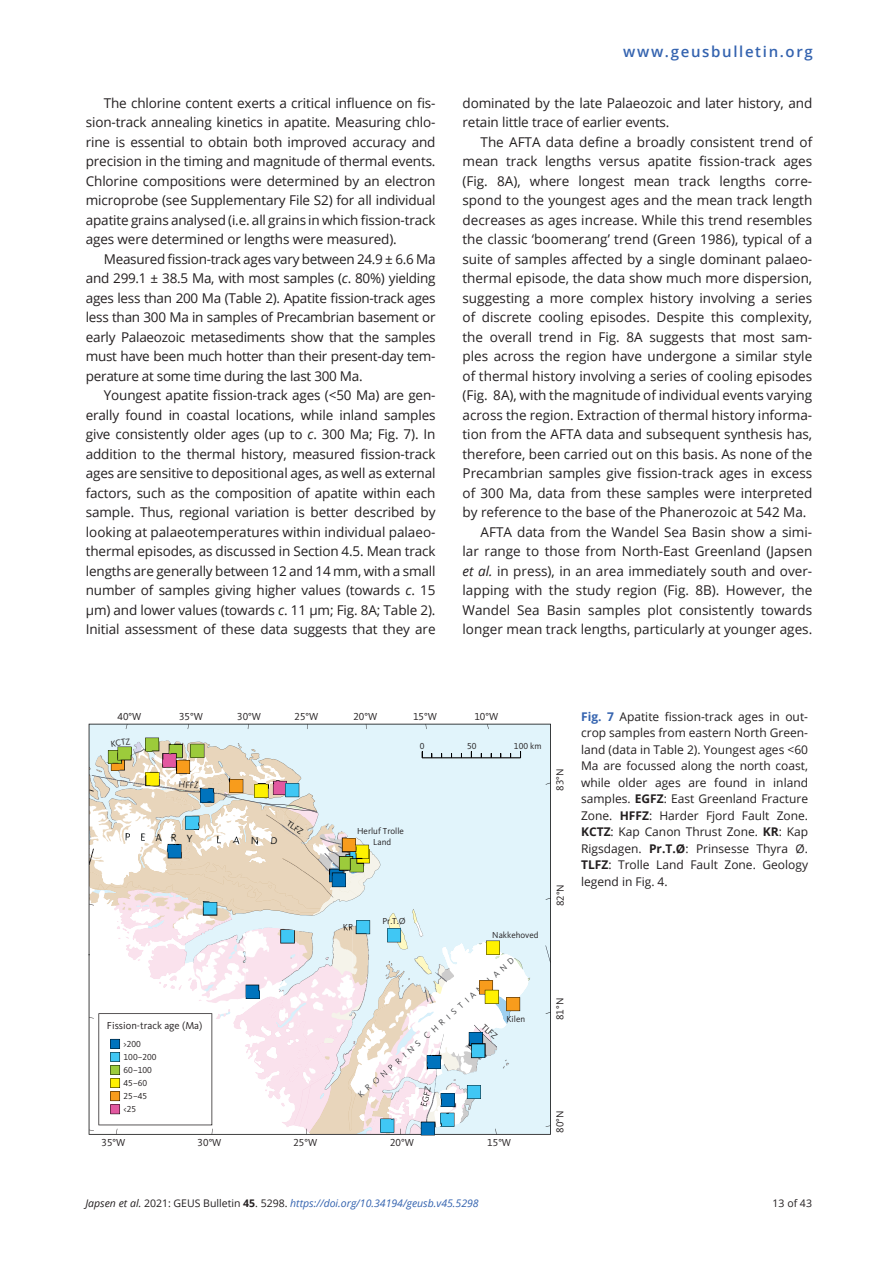
<style>
.page{position:relative;width:893px;height:1263px;background:#fff}
.page>*{position:absolute;margin:0;border:0;box-sizing:border-box;transform-origin:0 0}
.t1{font:600 15px "Open Sans";letter-spacing:.11em;color:#3463af}
.TXI{font:13.5px/19.5px "Open Sans";letter-spacing:-.01em;color:#231f20;text-align:justify}
.FC{font:12px/16.5px "Open Sans";color:#231f20;text-align:justify}
.t2{font:10.65px "Kievit Pro";color:#0e1214}
.t3{font:10.5px "Kievit Pro";color:#231f20}
.t4{font:italic 10.5px "Open Sans";color:#3463af}
.t5{font:10.5px "Open Sans";color:#231f20}
.t6{font:9px/10.8px "Kievit Pro";color:#231f20;text-align:center}
.t7{font:9px "Kievit Pro";color:#0e1214}
.t8{font:8.7px "Kievit Pro";color:#454648}
.s1{font-style:italic}
.s2{font-weight:700;color:#3463af}
.s3{font-weight:700}
.s4{color:#231f20}
.s5{font-style:normal;color:#231f20}
.s6{font-weight:700;font-style:normal;color:#231f20}
</style>
<div class="page">
<svg style="left:89px;top:724px;width:462px;height:14px;background:#d7eaf0"></svg>
<svg style="left:88px;top:738px;width:463px;height:398px"></svg>
<img style="left:106px;top:740px;width:66px;height:42px">
<img style="left:192px;top:765px;width:93px;height:37px">
<img style="left:299px;top:824px;width:65px;height:47px">
<img style="left:192px;top:893px;width:53px;height:105px">
<img style="left:299px;top:871px;width:53px;height:176px">
<img style="left:148px;top:924px;width:44px;height:39px">
<img style="left:246px;top:927px;width:53px;height:94px">
<img style="left:352px;top:925px;width:102px;height:86px">
<img style="left:459px;top:1033px;width:50px;height:41px">
<p class="TXI" style="left:86px;top:93px;width:351px;text-indent:18px">The chlorine content exerts a critical influence on fis&shy;sion-track annealing kinetics in apatite. Measuring chlo&shy;rine is essential to obtain both improved accuracy and precision in the timing and magnitude of thermal events.<br>Chlorine compositions were determined by an electron microprobe (see Supplementary File S2) for all individual apatite grains analysed (i.e. all grains in which fission-track ages were determined or lengths were measured).</p>
<p class="TXI" style="left:86px;top:249px;width:351px;text-indent:18px">Measured fission-track ages vary between 24.9 ± 6.6 Ma and 299.1 ± 38.5 Ma, with most samples (<span class="s1">c</span>. 80%) yielding ages less than 200 Ma (Table 2). Apatite fission-track ages less than 300 Ma in samples of Precambrian basement or early Palaeozoic metasediments show that the samples must have been much hotter than their present-day tem&shy;perature at some time during the last 300 Ma.</p>
<p class="TXI" style="left:86px;top:385px;width:351px;text-indent:18px">Youngest apatite fission-track ages (&lt;50 Ma) are gen&shy;erally found in coastal locations, while inland samples give consistently older ages (up to <span class="s1">c</span>. 300 Ma; Fig. 7). In addition to the thermal history, measured fission-track ages are sensitive to depositional ages, as well as external factors, such as the composition of apatite within each sample. Thus, regional variation is better described by looking at palaeotemperatures within individual palaeo&shy;thermal episodes, as discussed in Section 4.5. Mean track lengths are generally between 12 and 14 mm, with a small number of samples giving higher values (towards <span class="s1">c</span>. 15 µm) and lower values (towards <span class="s1">c</span>. 11 µm; Fig. 8A; Table 2).<br>Initial assessment of these data suggests that they are</p>
<p class="t1" style="left:623px;top:41px;width:191px">www.geusbulletin.org</p>
<p class="TXI" style="left:463px;top:93px;width:351px">dominated by the late Palaeozoic and later history, and retain little trace of earlier events.</p>
<p class="TXI" style="left:463px;top:132px;width:351px;text-indent:18px">The AFTA data define a broadly consistent trend of mean track lengths versus apatite fission-track ages (Fig. 8A), where longest mean track lengths corre&shy;spond to the youngest ages and the mean track length decreases as ages increase. While this trend resembles the classic ‘boomerang’ trend (Green 1986), typical of a suite of samples affected by a single dominant palaeo&shy;thermal episode, the data show much more dispersion, suggesting a more complex history involving a series of discrete cooling episodes. Despite this complexity, the overall trend in Fig. 8A suggests that most sam&shy;ples across the region have undergone a similar style of thermal history involving a series of cooling episodes (Fig. 8A), with the magnitude of individual events varying across the region. Extraction of thermal history informa&shy;tion from the AFTA data and subsequent synthesis has, therefore, been carried out on this basis. As none of the Precambrian samples give fission-track ages in excess of 300 Ma, data from these samples were interpreted by reference to the base of the Phanerozoic at 542 Ma.</p>
<p class="TXI" style="left:463px;top:522px;width:351px;text-indent:18px">AFTA data from the Wandel Sea Basin show a simi&shy;lar range to those from North-East Greenland (Japsen <span class="s1">et al.</span> in press), in an area immediately south and over&shy;lapping with the study region (Fig. 8B). However, the Wandel Sea Basin samples plot consistently towards longer mean track lengths, particularly at younger ages.</p>
<p class="t3" style="left:118px;top:711px;width:25px">40°W</p>
<p class="t3" style="left:179px;top:711px;width:25px">35°W</p>
<p class="t3" style="left:237px;top:711px;width:25px">30°W</p>
<p class="t3" style="left:295px;top:711px;width:25px">25°W</p>
<p class="t3" style="left:353px;top:711px;width:25px">20°W</p>
<p class="t3" style="left:413px;top:711px;width:25px">15°W</p>
<p class="t3" style="left:474px;top:711px;width:25px">10°W</p>
<p class="t6" style="left:110px;top:738px;width:21px;rotate:-8deg">KCTZ</p>
<p class="t6" style="left:179px;top:778px;width:22px;rotate:4deg">HFFZ</p>
<p class="t2" style="left:125px;top:830px;width:69px;rotate:2deg">PEARY</p>
<p class="t2" style="left:217px;top:833px;width:62px;rotate:2deg">LAND</p>
<p class="t7" style="left:291px;top:818px;width:20px;rotate:35deg">TLFZ</p>
<p class="t6" style="left:420px;top:740px;width:6px">0</p>
<p class="t6" style="left:467px;top:740px;width:11px">50</p>
<p class="t6" style="left:514px;top:740px;width:29px">100 km</p>
<p class="t6" style="left:357px;top:825px;width:48px">Herluf Trolle<br>Land</p>
<p class="t3" style="left:554px;top:791px;width:24px;rotate:-90deg">83°N</p>
<p class="t3" style="left:107px;top:1019px;width:97px">Fission-track age (Ma)</p>
<p class="t6" style="left:124px;top:1038px;width:19px">&gt;200</p>
<p class="t6" style="left:124px;top:1052px;width:35px">100–200</p>
<p class="t6" style="left:124px;top:1064px;width:30px">60–100</p>
<p class="t6" style="left:124px;top:1078px;width:25px">45–60</p>
<p class="t6" style="left:124px;top:1091px;width:25px">25–45</p>
<p class="t6" style="left:124px;top:1104px;width:14px">&lt;25</p>
<p class="t6" style="left:343px;top:922px;width:12px">KR</p>
<p class="t6" style="left:382px;top:916px;width:25px">Pr.T.Ø</p>
<p class="t6" style="left:492px;top:929px;width:48px">Nakkehoved</p>
<p class="t8" style="left:356px;top:1092px;width:207px;rotate:-42deg">KRONPRINS CHR IS TIAN LAND</p>
<p class="t6" style="left:506px;top:1013px;width:20px">Kilen</p>
<p class="t6" style="left:487px;top:1021px;width:20px;rotate:43deg">TLFZ</p>
<p class="t3" style="left:102px;top:1136px;width:25px">35°W</p>
<p class="t3" style="left:198px;top:1136px;width:25px">30°W</p>
<p class="t3" style="left:293px;top:1136px;width:25px">25°W</p>
<p class="t3" style="left:390px;top:1136px;width:25px">20°W</p>
<p class="t3" style="left:487px;top:1136px;width:25px">15°W</p>
<p class="t3" style="left:554px;top:906px;width:24px;rotate:-90deg">82°N</p>
<p class="t3" style="left:554px;top:1020px;width:24px;rotate:-90deg">81°N</p>
<p class="t3" style="left:554px;top:1133px;width:24px;rotate:-90deg">80°N</p>
<p class="FC" style="left:581px;top:708px;width:228px"><span class="s2">Fig. 7</span> Apatite fission-track ages in out&shy;crop samples from eastern North Green&shy;land (data in Table 2). Youngest ages &lt;60<br>Ma are focussed along the north coast, while older ages are found in inland samples. <span class="s3">EGFZ</span>: East Greenland Fracture Zone. <span class="s3">HFFZ</span>: Harder Fjord Fault Zone.<br><span class="s3">KCTZ</span>: Kap Canon Thrust Zone. <span class="s3">KR</span>: Kap Rigsdagen. <span class="s3">Pr.T.Ø</span>: Prinsesse Thyra Ø.<br><span class="s3">TLFZ</span>: Trolle Land Fault Zone. Geology legend in Fig. 4.</p>
<p class="t4" style="left:86px;top:1196px;width:395px"><span class="s4">Japsen et al.</span> <span class="s5">2021: GEUS Bulletin</span> <span class="s6">45</span><span class="s5">. 5298.</span> https://doi.org/10.34194/geusb.v45.5298</p>
<p class="t5" style="left:773px;top:1196px;width:41px">13 of 43</p>
</div>
